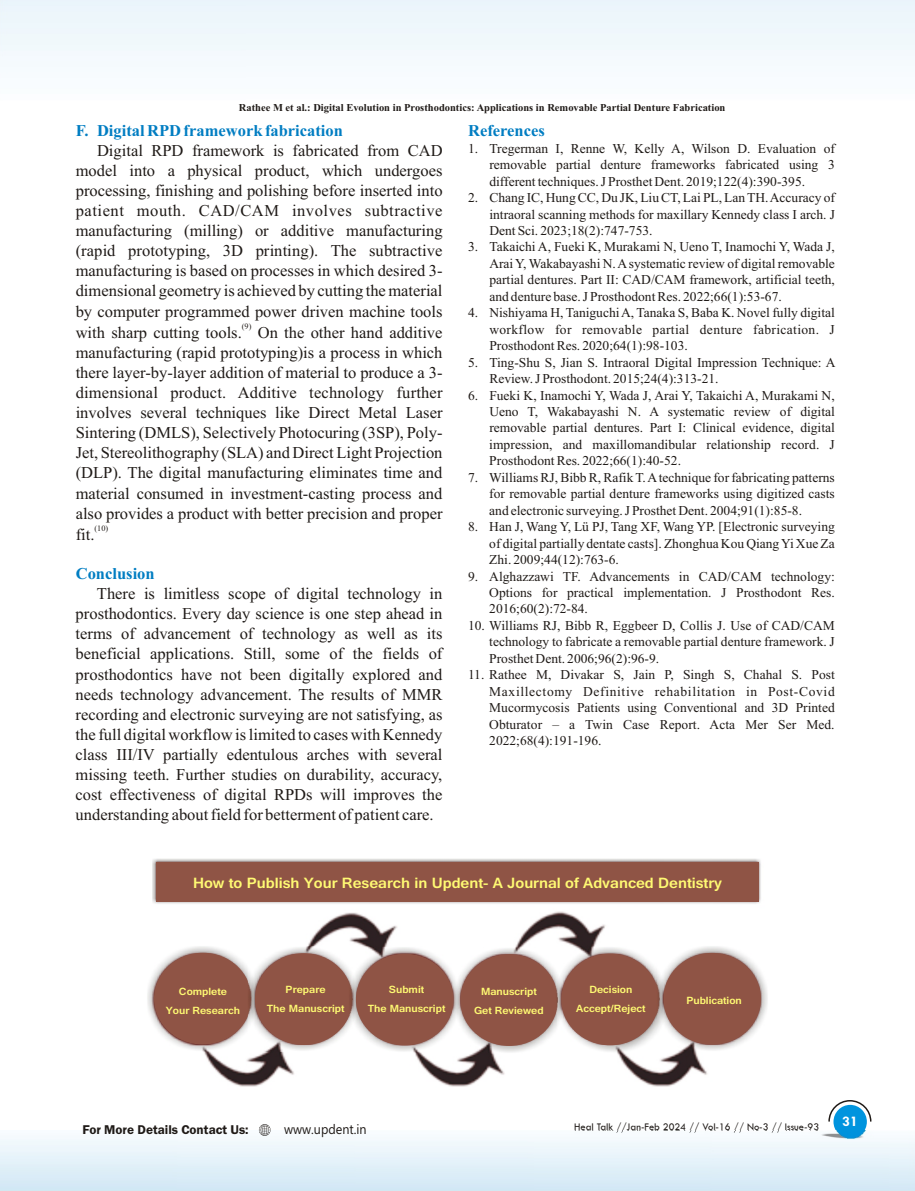
<style>
.page{position:relative;width:915px;height:1191px;background:#fff}
.page>*{position:absolute;margin:0;border:0;box-sizing:border-box;transform-origin:0 0}
.t1{font:16.5px/20.1px "Times New Roman";color:#1f1a17;text-align:justify}
.t2{font:700 16.5px "Times New Roman";color:#007dc2}
.t3{font:16.5px "Times New Roman";letter-spacing:.035em;color:#1f1a17}
.t4{font:700 15.6px "Gautami";color:#fffa73;scale:1.05 1}
.t5{font:700 15px "Tw Cen";color:#fff}
.t6{font:13.65px "Ebrima";color:#1f1a17;scale:.92 1}
.t7{font:13.5px/16.5px "Times New Roman";color:#1f1a17}
.t8{font:13.5px/16.5px "Times New Roman";letter-spacing:.03em;color:#1f1a17}
.t9{font:600 13.2px "Franklin Gothic";color:#1f1a17}
.t10{font:700 10.95px/18.9px "Gautami";color:#fffa73;text-align:center;scale:1.05 1}
.t11{font:700 10.5px "Times New Roman";color:#1f1a17}
.t12{font:10.5px "Tw Cen";color:#1f1a17}
.t13{font:8.25px "Times New Roman";color:#1f1a17}
</style>
<div class="page">
<svg style="left:828px;top:1100px;width:43px;height:23px"></svg>
<div style="left:833px;top:1104px;width:33px;height:34px;background:#0094de;border-radius:50%"></div>
<img style="left:0;top:1130px;width:914px;height:61px">
<img style="left:152px;top:860px;width:556px;height:227px">
<img style="left:153px;top:859px;width:608px;height:45px">
<div style="left:156px;top:862px;width:602px;height:39px;background:#8f5445"></div>
<img style="left:147px;top:945px;width:112px;height:106px">
<div style="left:154px;top:952px;width:97px;height:92px;background:#8f5445;border-radius:50%"></div>
<img style="left:247px;top:946px;width:101px;height:106px">
<div style="left:255px;top:953px;width:97px;height:92px;background:#8f5445;border-radius:50%"></div>
<img style="left:348px;top:946px;width:112px;height:106px">
<div style="left:356px;top:953px;width:97px;height:92px;background:#8f5445;border-radius:50%"></div>
<img style="left:453px;top:947px;width:100px;height:106px">
<div style="left:460px;top:954px;width:97px;height:92px;background:#8f5445;border-radius:50%"></div>
<img style="left:553px;top:946px;width:117px;height:107px">
<div style="left:561px;top:953px;width:97px;height:92px;background:#8f5445;border-radius:50%"></div>
<img style="left:656px;top:946px;width:112px;height:105px">
<div style="left:663px;top:953px;width:97px;height:91px;background:#8f5445;border-radius:50%"></div>
<svg style="left:259px;top:1124px;width:11px;height:11px"></svg>
<p class="t11" style="left:239px;top:104px;width:488px">Rathee M et al.: Digital Evolution in Prosthodontics: Applications in Removable Partial Denture Fabrication</p>
<p class="t2" style="left:76px;top:124px;width:268px">F. Digital RPD framework fabrication</p>
<p class="t2" style="left:468px;top:124px;width:78px">References</p>
<p class="t1" style="left:97px;top:142px;width:88px">Digital RPD</p>
<p class="t7" style="left:468px;top:141px;width:368px">1. Tregerman I, Renne W, Kelly A, Wilson D. Evaluation of</p>
<p class="t1" style="left:192px;top:142px;width:252px">framework is fabricated from CAD</p>
<p class="t7" style="left:489px;top:158px;width:347px">removable partial denture frameworks fabricated using 3</p>
<p class="t1" style="left:76px;top:162px;width:368px">model into a physical product, which undergoes</p>
<p class="t7" style="left:489px;top:174px;width:317px">different techniques. J Prosthet Dent. 2019;122(4):390-395.</p>
<p class="t1" style="left:76px;top:182px;width:368px">processing, finishing and polishing before inserted into</p>
<p class="t7" style="left:468px;top:191px;width:368px">2. Chang IC, Hung CC, Du JK, Liu CT, Lai PL, Lan TH. Accuracy of</p>
<p class="t3" style="left:76px;top:205px;width:368px">patient mouth. CAD/CAM involves subtractive</p>
<p class="t7" style="left:489px;top:207px;width:347px">intraoral scanning methods for maxillary Kennedy class I arch. J</p>
<p class="t1" style="left:76px;top:222px;width:368px">manufacturing (milling) or additive manufacturing</p>
<p class="t7" style="left:489px;top:223px;width:165px">Dent Sci. 2023;18(2):747-753.</p>
<p class="t7" style="left:468px;top:240px;width:368px">3. Takaichi A, Fueki K, Murakami N, Ueno T, Inamochi Y, Wada J,</p>
<p class="t1" style="left:76px;top:242px;width:368px">(rapid prototyping, 3D printing). The subtractive</p>
<p class="t7" style="left:489px;top:256px;width:347px">Arai Y, Wakabayashi N. Asystematic review of digital removable</p>
<p class="t1" style="left:76px;top:262px;width:368px">manufacturing is based on processes in which desired 3-</p>
<p class="t7" style="left:489px;top:273px;width:347px">partial dentures. Part II: CAD/CAM framework, artificial teeth,</p>
<p class="t1" style="left:76px;top:282px;width:368px">dimensional geometry is achieved by cutting the material</p>
<p class="t7" style="left:489px;top:289px;width:294px">and denture base. J Prosthodont Res. 2022;66(1):53-67.</p>
<p class="t1" style="left:76px;top:302px;width:368px">by computer programmed power driven machine tools</p>
<p class="t7" style="left:468px;top:306px;width:368px">4. Nishiyama H, Taniguchi A, Tanaka S, Baba K. Novel fully digital</p>
<p class="t1" style="left:76px;top:324px;width:368px">with sharp cutting tools. On the other hand additive</p>
<p class="t13" style="left:242px;top:324px;width:11px">(9)</p>
<p class="t8" style="left:489px;top:322px;width:347px">workflow for removable partial denture fabrication. J<br>Prosthodont Res. 2020;64(1):98-103.</p>
<p class="t1" style="left:76px;top:344px;width:368px">manufacturing (rapid prototyping)is a process in which</p>
<p class="t7" style="left:468px;top:355px;width:369px">5. Ting-Shu S, Jian S. Intraoral Digital Impression Technique: A</p>
<p class="t1" style="left:76px;top:364px;width:368px">there layer-by-layer addition of material to produce a 3-</p>
<p class="t7" style="left:489px;top:371px;width:231px">Review. J Prosthodont. 2015;24(4):313-21.</p>
<p class="t1" style="left:76px;top:384px;width:368px">dimensional product. Additive technology further</p>
<p class="t7" style="left:468px;top:388px;width:368px">6. Fueki K, Inamochi Y, Wada J, Arai Y, Takaichi A, Murakami N,</p>
<p class="t1" style="left:76px;top:404px;width:368px">involves several techniques like Direct Metal Laser</p>
<p class="t7" style="left:489px;top:404px;width:347px">Ueno T, Wakabayashi N. A systematic review of digital removable partial dentures. Part I: Clinical evidence, digital</p>
<p class="t1" style="left:76px;top:424px;width:368px">Sintering (DMLS), Selectively Photocuring (3SP), Poly-</p>
<p class="t7" style="left:489px;top:437px;width:347px">impression, and maxillomandibular relationship record. J</p>
<p class="t1" style="left:76px;top:444px;width:368px">Jet, Stereolithography (SLA) and Direct Light Projection</p>
<p class="t7" style="left:489px;top:454px;width:193px">Prosthodont Res. 2022;66(1):40-52.</p>
<p class="t1" style="left:76px;top:464px;width:368px">(DLP). The digital manufacturing eliminates time and</p>
<p class="t7" style="left:468px;top:470px;width:368px">7. Williams RJ, Bibb R, Rafik T. Atechnique for fabricating patterns</p>
<p class="t1" style="left:76px;top:484px;width:368px">material consumed in investment-casting process and</p>
<p class="t7" style="left:489px;top:487px;width:347px">for removable partial denture frameworks using digitized casts and electronic surveying. J Prosthet Dent. 2004;91(1):85-8.</p>
<p class="t1" style="left:76px;top:504px;width:368px">also provides a product with better precision and proper</p>
<p class="t13" style="left:94px;top:526px;width:15px">(10)</p>
<p class="t7" style="left:468px;top:519px;width:368px">8. Han J, Wang Y, Lü PJ, Tang XF, Wang YP. [Electronic surveying</p>
<p class="t1" style="left:76px;top:526px;width:20px">fit.</p>
<p class="t7" style="left:489px;top:536px;width:347px">of digital partially dentate casts]. Zhonghua Kou Qiang Yi Xue Za<br>Zhi. 2009;44(12):763-6.</p>
<p class="t7" style="left:468px;top:569px;width:368px">9. Alghazzawi TF. Advancements in CAD/CAM technology:</p>
<p class="t2" style="left:76px;top:568px;width:80px">Conclusion</p>
<p class="t1" style="left:97px;top:585px;width:347px">There is limitless scope of digital technology in</p>
<p class="t7" style="left:489px;top:585px;width:347px">Options for practical implementation. J Prosthodont Res.<br>2016;60(2):72-84.</p>
<p class="t1" style="left:76px;top:605px;width:368px">prosthodontics. Every day science is one step ahead in</p>
<p class="t7" style="left:468px;top:618px;width:368px">10. Williams RJ, Bibb R, Eggbeer D, Collis J. Use of CAD/CAM</p>
<p class="t1" style="left:76px;top:625px;width:368px">terms of advancement of technology as well as its</p>
<p class="t7" style="left:489px;top:635px;width:347px">technology to fabricate a removable partial denture framework. J</p>
<p class="t1" style="left:76px;top:645px;width:368px">beneficial applications. Still, some of the fields of</p>
<p class="t7" style="left:489px;top:651px;width:171px">Prosthet Dent. 2006;96(2):96-9.</p>
<p class="t1" style="left:76px;top:665px;width:368px">prosthodontics have not been digitally explored and</p>
<p class="t7" style="left:468px;top:668px;width:368px">11. Rathee M, Divakar S, Jain P, Singh S, Chahal S. Post</p>
<p class="t1" style="left:76px;top:685px;width:368px">needs technology advancement. The results of MMR</p>
<p class="t7" style="left:489px;top:684px;width:347px">Maxillectomy Definitive rehabilitation in Post-Covid<br>Mucormycosis Patients using Conventional and 3D Printed</p>
<p class="t1" style="left:76px;top:705px;width:368px">recording and electronic surveying are not satisfying, as</p>
<p class="t7" style="left:489px;top:717px;width:347px">Obturator – a Twin Case Report. Acta Mer Ser Med.</p>
<p class="t1" style="left:76px;top:726px;width:368px">the full digital workflow is limited to cases with Kennedy</p>
<p class="t7" style="left:489px;top:733px;width:114px">2022;68(4):191-196.</p>
<p class="t1" style="left:76px;top:746px;width:368px">class III/IV partially edentulous arches with several missing teeth. Further studies on durability, accuracy, cost effectiveness of digital RPDs will improves the understanding about field for betterment of patient care.</p>
<p class="t4" style="left:193px;top:873px;width:505px">How to Publish Your Research in Updent- A Journal of Advanced Dentistry</p>
<p class="t10" style="left:166px;top:981px;width:72px">Complete<br>Your Research</p>
<p class="t10" style="left:267px;top:979px;width:75px">Prepare<br>The Manuscript</p>
<p class="t10" style="left:367px;top:979px;width:75px">Submit<br>The Manuscript</p>
<p class="t10" style="left:474px;top:981px;width:68px">Manuscript<br>Get Reviewed</p>
<p class="t10" style="left:576px;top:979px;width:67px">Decision<br>Accept/Reject</p>
<p class="t10" style="left:686px;top:991px;width:54px">Publication</p>
<p class="t9" style="left:82px;top:1124px;width:168px">For More Details Contact Us:</p>
<p class="t6" style="left:284px;top:1123px;width:91px">www.updent.in</p>
<p class="t12" style="left:574px;top:1123px;width:246px">Heal Talk //Jan-Feb 2024 // Vol-16 // No-3 // Issue-93</p>
<p class="t5" style="left:841px;top:1116px;width:17px">31</p>
</div>
